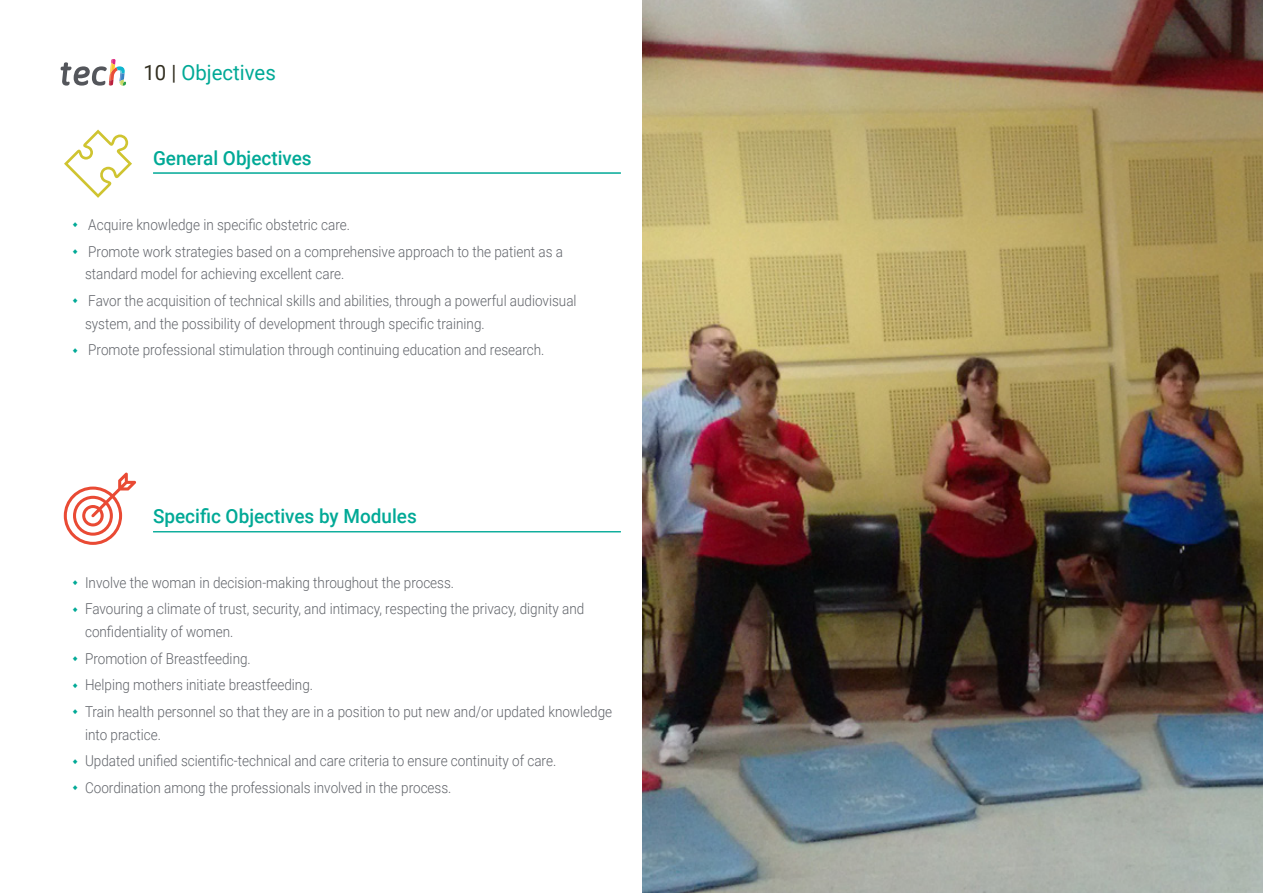
<style>
.page{position:relative;width:1263px;height:893px;background:#fff}
.page>*{position:absolute;margin:0;border:0;box-sizing:border-box;transform-origin:0 0}
.t1{font:21px "Roboto";color:#00a996}
.t2{font:500 19.5px "Roboto";color:#00a996}
.t3{font:300 15px/26.7px "Roboto";color:#61646a;scale:.9 1}
.s1{color:#312e20}
</style>
<div class="page">
<svg style="left:64px;top:472px;width:72px;height:73px"></svg>
<hr style="left:153px;top:173px;width:468px;height:1px;background:#00a996">
<hr style="left:153px;top:531px;width:468px;height:1px;background:#00a996">
<svg style="left:64px;top:130px;width:68px;height:68px"></svg>
<img style="left:642px;top:0;width:621px;height:893px">
<svg style="left:61px;top:59px;width:65px;height:27px"></svg>
<h1 class="t1" style="left:144px;top:57px;width:134px"><span class="s1">10 |</span> Objectives</h1>
<h2 class="t2" style="left:153px;top:144px;width:160px">General Objectives</h2>
<p class="t3" style="left:88px;top:211px;width:529px">Acquire knowledge in specific obstetric care.<br>Promote work strategies based on a comprehensive approach to the patient as a</p>
<p class="t3" style="left:85px;top:260px;width:548px">standard model for achieving excellent care.<br>Favor the acquisition of technical skills and abilities, through a powerful audiovisual</p>
<p class="t3" style="left:85px;top:309px;width:512px">system, and the possibility of development through specific training.<br>Promote professional stimulation through continuing education and research.</p>
<h2 class="t2" style="left:153px;top:503px;width:265px">Specific Objectives by Modules</h2>
<p class="t3" style="left:85px;top:568px;width:556px">Involve the woman in decision-making throughout the process.<br>Favouring a climate of trust, security, and intimacy, respecting the privacy, dignity and</p>
<p class="t3" style="left:85px;top:618px;width:587px">confidentiality of women.<br>Promotion of Breastfeeding.<br>Helping mothers initiate breastfeeding.<br>Train health personnel so that they are in a position to put new and/or updated knowledge</p>
<p class="t3" style="left:85px;top:720px;width:525px">into practice.<br>Updated unified scientific-technical and care criteria to ensure continuity of care.<br>Coordination among the professionals involved in the process.</p>
</div>
